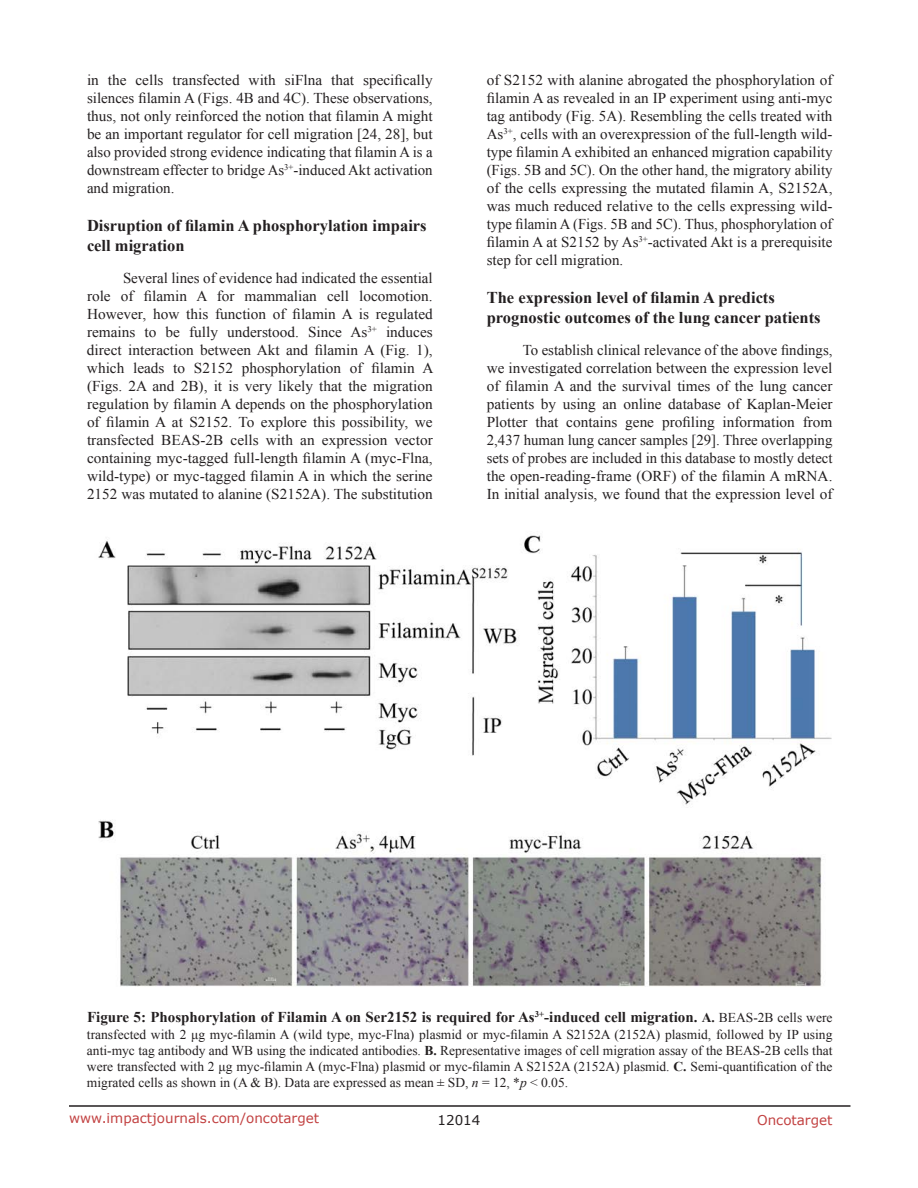
<style>
.page{position:relative;width:918px;height:1188px;background:#fff}
.page>*{position:absolute;margin:0;border:0;box-sizing:border-box;transform-origin:0 0}
.SubHeading{font:700 16.5px/19.8px "Times New Roman";color:#231f20}
.BodyText{font:15px/18px "Times New Roman";color:#231f20;text-align:justify}
.FigureText{font:700 15px "Times New Roman";color:#231f20}
.FigureText-2{font:13.5px/16.2px "Times New Roman";color:#231f20;text-align:justify}
.t1{font:13.5px "Verdana";color:#c24141}
.t2{font:13.5px "Verdana";color:#231f20}
.s1{font-size:13.5px}
.s2{font-weight:400;font-size:13.5px}
.s3{font-weight:700}
.s4{font-style:italic}
</style>
<div class="page">
<hr style="left:69px;top:1105px;width:781px;height:2px;background:#231f20">
<img style="left:98px;top:535px;width:734px;height:452px">
<p class="BodyText" style="left:87px;top:71px;width:347px">in the cells transfected with siFlna that specifically silences filamin A (Figs. 4B and 4C). These observations, thus, not only reinforced the notion that filamin A might be an important regulator for cell migration [24, 28], but also provided strong evidence indicating that filamin A is a downstream effecter to bridge As<sup>3+</sup>-induced Akt activation and migration.</p>
<p class="SubHeading" style="left:87px;top:215px;width:341px">Disruption of filamin A phosphorylation impairs cell migration</p>
<p class="BodyText" style="left:87px;top:268px;width:348px;text-indent:36px">Several lines of evidence had indicated the essential role of filamin A for mammalian cell locomotion.<br>However, how this function of filamin A is regulated remains to be fully understood. Since As<sup>3+</sup> induces direct interaction between Akt and filamin A (Fig. 1), which leads to S2152 phosphorylation of filamin A (Figs. 2A and 2B), it is very likely that the migration regulation by filamin A depends on the phosphorylation of filamin A at S2152. To explore this possibility, we transfected BEAS-2B cells with an expression vector containing myc-tagged full-length filamin A (myc-Flna, wild-type) or myc-tagged filamin A in which the serine 2152 was mutated to alanine (S2152A). The substitution</p>
<p class="BodyText" style="left:487px;top:71px;width:347px">of S2152 with alanine abrogated the phosphorylation of filamin A as revealed in an IP experiment using anti-myc tag antibody (Fig. 5A). Resembling the cells treated with As<sup>3+</sup>, cells with an overexpression of the full-length wild&shy;type filamin A exhibited an enhanced migration capability (Figs. 5B and 5C). On the other hand, the migratory ability of the cells expressing the mutated filamin A, S2152A, was much reduced relative to the cells expressing wild&shy;type filamin A (Figs. 5B and 5C). Thus, phosphorylation of filamin A at S2152 by As<sup>3+</sup>-activated Akt is a prerequisite step for cell migration.</p>
<p class="SubHeading" style="left:487px;top:287px;width:335px">The expression level of filamin A predicts prognostic outcomes of the lung cancer patients</p>
<p class="BodyText" style="left:487px;top:340px;width:347px;text-indent:36px">To establish clinical relevance of the above findings, we investigated correlation between the expression level of filamin A and the survival times of the lung cancer patients by using an online database of Kaplan-Meier Plotter that contains gene profiling information from 2,437 human lung cancer samples [29]. Three overlapping sets of probes are included in this database to mostly detect the open-reading-frame (ORF) of the filamin A mRNA.<br>In initial analysis, we found that the expression level of</p>
<p class="FigureText" style="left:87px;top:1007px;width:747px">Figure 5: Phosphorylation of Filamin A on Ser2152 is required for As<sup>3+</sup>-induced cell migration. <span class="s1">A.</span> <span class="s2">BEAS-2B cells were</span></p>
<p class="FigureText-2" style="left:87px;top:1026px;width:747px">transfected with 2 μg myc-filamin A (wild type, myc-Flna) plasmid or myc-filamin A S2152A (2152A) plasmid, followed by IP using anti-myc tag antibody and WB using the indicated antibodies. <span class="s3">B.</span> Representative images of cell migration assay of the BEAS-2B cells that were transfected with 2 μg myc-filamin A (myc-Flna) plasmid or myc-filamin A S2152A (2152A) plasmid. <span class="s3">C.</span> Semi-quantification of the migrated cells as shown in (A &amp; B). Data are expressed as mean ± SD, <span class="s4">n</span> = 12, *<span class="s4">p</span> &lt; 0.05.</p>
<p class="t1" style="left:69px;top:1109px;width:252px">www.impactjournals.com/oncotarget</p>
<p class="t2" style="left:438px;top:1111px;width:44px">12014</p>
<p class="t1" style="left:757px;top:1111px;width:77px">Oncotarget</p>
</div>
